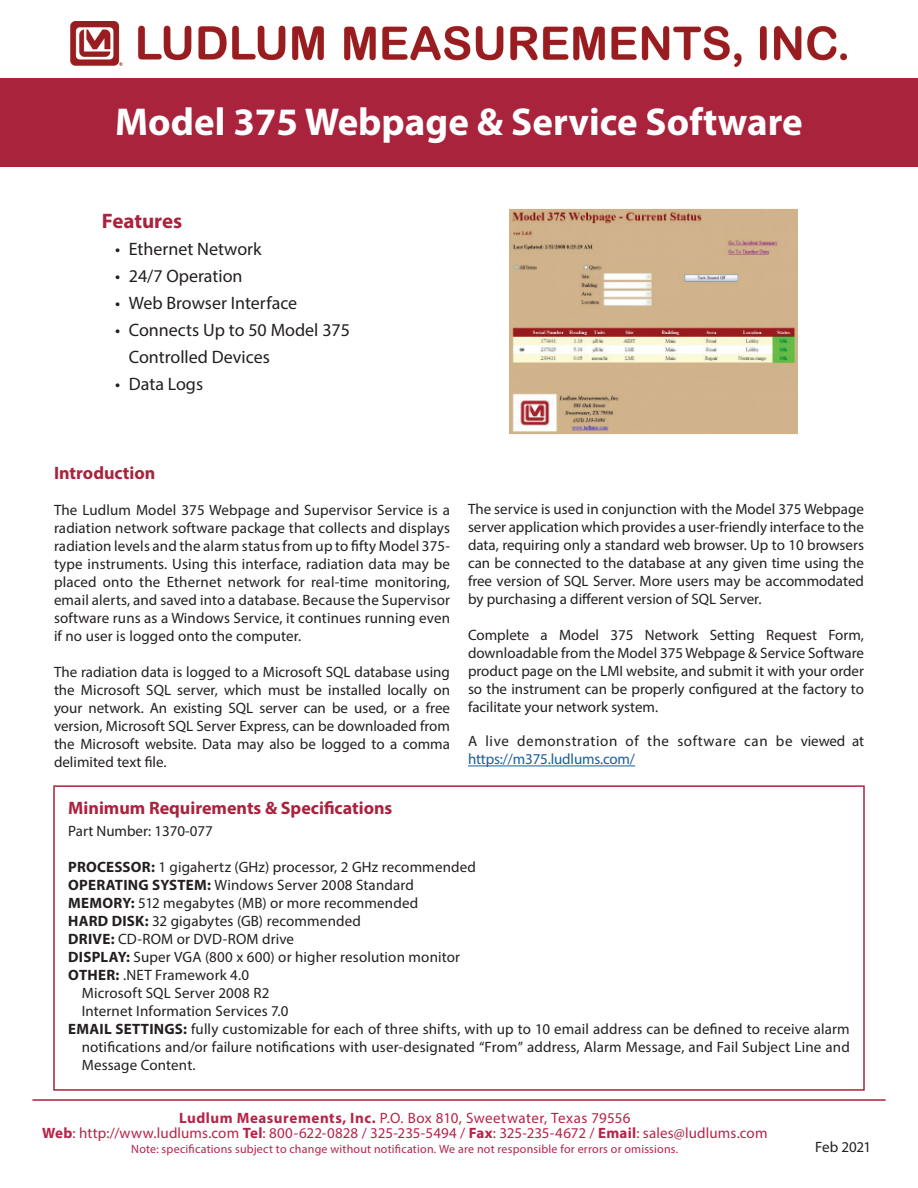
<style>
.page{position:relative;width:918px;height:1188px;background:#fff}
.page>*{position:absolute;margin:0;border:0;box-sizing:border-box;transform-origin:0 0}
.t1{font:700 39px "Myriad Pro";color:#fff}
.t2{font:700 21px "Myriad Pro";color:#a9233d}
.t3{font:18px/27px "Myriad Pro";color:#231f20}
.t4{font:700 18px "Myriad Pro";color:#a9233d}
.t5{font:15px/18px "Myriad Pro";letter-spacing:.01em;color:#231f20;text-align:justify}
.t6{font:15px/15px "Myriad Pro";letter-spacing:.01em;color:#b72348;text-align:center}
.t7{font:15px "Myriad Pro";letter-spacing:.04em;color:#231f20}
.t8{font:15px "Myriad Pro";letter-spacing:-.01em;color:#175d9e}
.t9{font:12px "Myriad Pro";letter-spacing:.02em;color:#b72348}
.s1{font-weight:700}
</style>
<div class="page">
<hr style="left:32px;top:1099px;width:854px;height:2px;background:#a9233d">
<div style="left:0;top:78px;width:918px;height:88px;background:#a9233d"></div>
<img style="left:71px;top:22px;width:775px;height:44px">
<hr style="left:468px;top:766px;width:167px;height:1px;background:#175d9e">
<div style="left:53px;top:785px;width:812px;height:306px;border:2px solid #a9233d"></div>
<img style="left:510px;top:208px;width:288px;height:227px">
<h1 class="t1" style="left:115px;top:97px;width:689px">Model 375 Webpage &amp; Service Software</h1>
<h2 class="t2" style="left:102px;top:207px;width:82px">Features</h2>
<p class="t3" style="left:115px;top:235px;width:148px">• Ethernet Network</p>
<p class="t3" style="left:115px;top:262px;width:129px">• 24/7 Operation</p>
<p class="t3" style="left:115px;top:289px;width:184px">• Web Browser Interface</p>
<p class="t3" style="left:129px;top:316px;width:223px;text-indent:-14px">• Connects Up to 50 Model 375<br>Controlled Devices</p>
<p class="t3" style="left:115px;top:370px;width:89px">• Data Logs</p>
<p class="t4" style="left:54px;top:461px;width:103px">Introduction</p>
<p class="t5" style="left:54px;top:500px;width:398px">The Ludlum Model 375 Webpage and Supervisor Service is a radiation network software package that collects and displays radiation levels and the alarm status from up to fifty Model 375- type instruments. Using this interface, radiation data may be placed onto the Ethernet network for real-time monitoring, email alerts, and saved into a database. Because the Supervisor software runs as a Windows Service, it continues running even if no user is logged onto the computer.</p>
<p class="t5" style="left:54px;top:662px;width:398px">The radiation data is logged to a Microsoft SQL database using the Microsoft SQL server, which must be installed locally on your network. An existing SQL server can be used, or a free version, Microsoft SQL Server Express, can be downloaded from the Microsoft website. Data may also be logged to a comma delimited text file.</p>
<p class="t5" style="left:468px;top:500px;width:397px">The service is used in conjunction with the Model 375 Webpage server application which provides a user-friendly interface to the data, requiring only a standard web browser. Up to 10 browsers can be connected to the database at any given time using the free version of SQL Server. More users may be accommodated by purchasing a different version of SQL Server.</p>
<p class="t5" style="left:468px;top:626px;width:398px">Complete a Model 375 Network Setting Request Form, downloadable from the Model 375 Webpage &amp; Service Software product page on the LMI website, and submit it with your order so the instrument can be properly configured at the factory to facilitate your network system.</p>
<p class="t7" style="left:468px;top:732px;width:397px">A live demonstration of the software can be viewed at</p>
<p class="t8" style="left:468px;top:750px;width:169px">https://m375.ludlums.com/</p>
<p class="t4" style="left:68px;top:796px;width:326px">Minimum Requirements &amp; Specifications</p>
<p class="t5" style="left:68px;top:821px;width:146px">Part Number: 1370-077</p>
<p class="t5" style="left:68px;top:857px;width:409px"><span class="s1">PROCESSOR:</span> 1 gigahertz (GHz) processor, 2 GHz recommended</p>
<p class="t5" style="left:68px;top:875px;width:347px"><span class="s1">OPERATING SYSTEM:</span> Windows Server 2008 Standard</p>
<p class="t5" style="left:68px;top:893px;width:352px"><span class="s1">MEMORY:</span> 512 megabytes (MB) or more recommended</p>
<p class="t5" style="left:68px;top:911px;width:294px"><span class="s1">HARD DISK:</span> 32 gigabytes (GB) recommended</p>
<p class="t5" style="left:68px;top:929px;width:227px"><span class="s1">DRIVE:</span> CD-ROM or DVD-ROM drive</p>
<p class="t5" style="left:68px;top:947px;width:393px"><span class="s1">DISPLAY:</span> Super VGA (800 x 600) or higher resolution monitor</p>
<p class="t5" style="left:68px;top:965px;width:182px"><span class="s1">OTHER:</span> .NET Framework 4.0</p>
<p class="t5" style="left:82px;top:983px;width:189px">Microsoft SQL Server 2008 R2</p>
<p class="t5" style="left:82px;top:1001px;width:208px">Internet Information Services 7.0</p>
<p class="t5" style="left:68px;top:1019px;width:783px"><span class="s1">EMAIL SETTINGS:</span> fully customizable for each of three shifts, with up to 10 email address can be defined to receive alarm</p>
<p class="t5" style="left:82px;top:1037px;width:770px">notifications and/or failure notifications with user-designated “From” address, Alarm Message, and Fail Subject Line and</p>
<p class="t5" style="left:82px;top:1055px;width:115px">Message Content.</p>
<p class="t6" style="left:42px;top:1110px;width:727px"><span class="s1">Ludlum Measurements, Inc.</span> P.O. Box 810, Sweetwater, Texas 79556<br><span class="s1">Web</span>: http://www.ludlums.com <span class="s1">Tel</span>: 800-622-0828 / 325-235-5494 / <span class="s1">Fax</span>: 325-235-4672 / <span class="s1">Email</span>: sales@ludlums.com</p>
<p class="t9" style="left:131px;top:1142px;width:549px">Note: specifications subject to change without notification. We are not responsible for errors or omissions.</p>
<p class="t5" style="left:815px;top:1137px;width:57px">Feb 2021</p>
</div>
